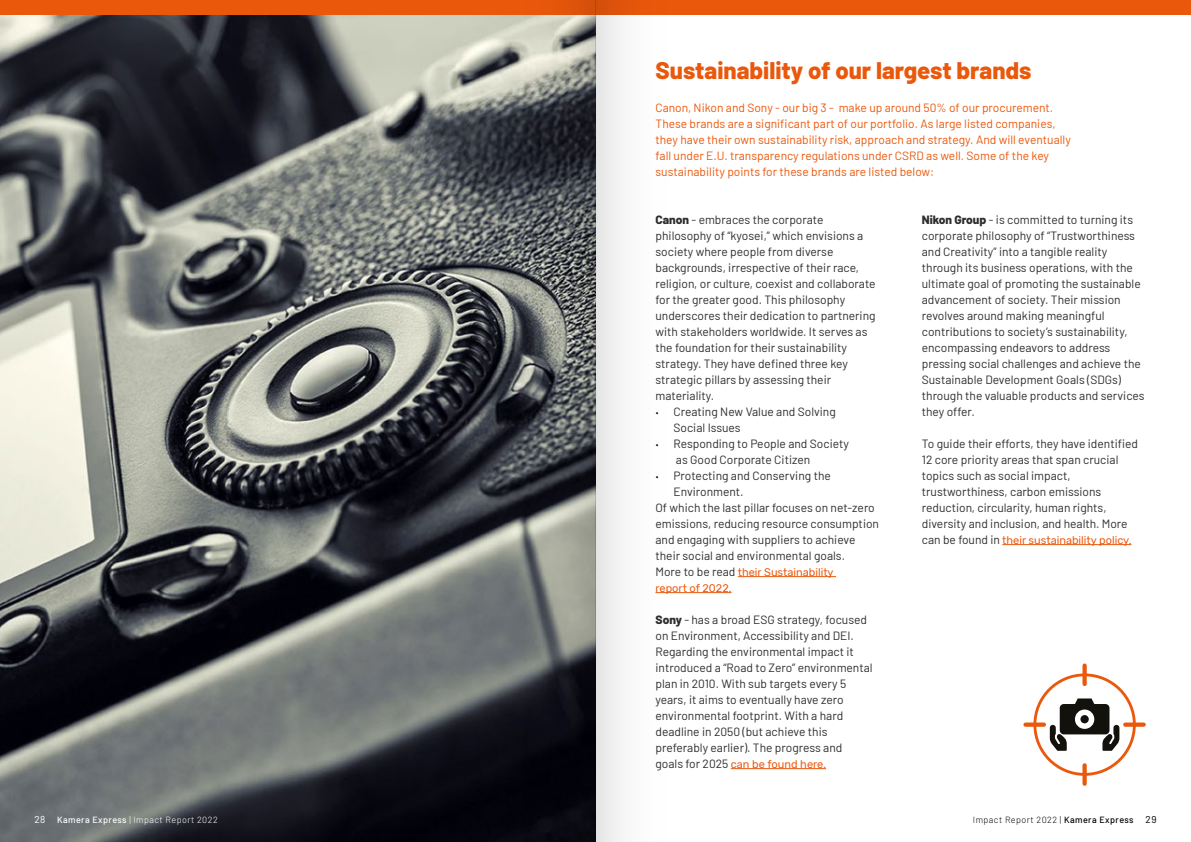
<style>
.page{position:relative;width:1191px;height:842px;background:#fff}
.page>*{position:absolute;margin:0;border:0;box-sizing:border-box;transform-origin:0 0}
.t1{font:800 24px "Barlow";color:#ea580c}
.t2{font:12px/16px "Barlow";color:#2e2d2c}
.t3{font:12px/16px "Barlow";color:#ea580c}
.t4{font:11px/16px "Rubik";color:#ea580c}
.t5{font:300 9px "Barlow";letter-spacing:.05em;color:#fff}
.t6{font:300 9px "Barlow";letter-spacing:.05em;color:#000}
.s1{font-weight:800}
.s2{font-family:"Rubik";font-size:9px;color:#000}
.s3{font-family:"Barlow";font-size:12px;color:#2e2d2c}
.s4{font-weight:400;font-size:10px}
.s5{font-weight:500}
</style>
<div class="page">
<img style="left:0;top:14px;width:446px;height:828px">
<hr style="left:738px;top:576px;width:98px;height:1px;background:#ea580c">
<hr style="left:731px;top:768px;width:95px;height:1px;background:#ea580c">
<hr style="left:1002px;top:544px;width:129px;height:1px;background:#ea580c">
<div style="left:1033px;top:673px;width:102px;height:103px;border:3px solid #ea580c;border-radius:50%"></div>
<svg style="left:1049px;top:698px;width:70px;height:53px"></svg>
<svg style="left:1082px;top:665px;width:4px;height:19px"></svg>
<div style="left:1125px;top:722px;width:18px;height:5px;background:#ea580c"></div>
<svg style="left:1082px;top:765px;width:4px;height:19px"></svg>
<div style="left:1025px;top:722px;width:19px;height:5px;background:#ea580c"></div>
<div style="left:0;top:0;width:1191px;height:14px;background:#ea580c"></div>
<svg style="left:446px;top:0;width:149px;height:842px;background:#575757"></svg>
<div style="left:595px;top:0;width:149px;height:842px;background:linear-gradient(to right,#f0eeed,#fff)"></div>
<h1 class="t1" style="left:655px;top:53px;width:377px">Sustainability of our largest brands</h1>
<p class="t3" style="left:655px;top:99px;width:417px">Canon, Nikon and Sony - our big 3 - make up around 50% of our procurement.<br>These brands are a significant part of our portfolio. As large listed companies, they have their own sustainability risk, approach and strategy. And will eventually fall under E.U. transparency regulations under CSRD as well. Some of the key sustainability points for these brands are listed below:</p>
<p class="t2" style="left:655px;top:211px;width:222px"><span class="s1">Canon</span> - embraces the corporate philosophy of “kyosei,” which envisions a society where people from diverse backgrounds, irrespective of their race, religion, or culture, coexist and collaborate for the greater good. This philosophy underscores their dedication to partnering with stakeholders worldwide. It serves as the foundation for their sustainability strategy. They have defined three key strategic pillars by assessing their materiality.</p>
<p class="t2" style="left:673px;top:403px;width:164px;text-indent:-18px"><span class="s2">•</span> Creating New Value and Solving<br>Social Issues</p>
<p class="t2" style="left:676px;top:435px;width:174px;text-indent:-20px"><span class="s2">•</span> Responding to People and Society as Good Corporate Citizen</p>
<p class="t2" style="left:655px;top:467px;width:177px"><span class="s2">•</span> Protecting and Conserving the</p>
<p class="t2" style="left:673px;top:483px;width:72px">Environment.</p>
<p class="t2" style="left:655px;top:499px;width:221px">Of which the last pillar focuses on net-zero</p>
<p class="t2" style="left:655px;top:515px;width:225px">emissions, reducing resource consumption</p>
<p class="t2" style="left:655px;top:531px;width:201px">and engaging with suppliers to achieve</p>
<p class="t2" style="left:655px;top:547px;width:191px">their social and environmental goals.</p>
<p class="t4" style="left:655px;top:564px;width:180px"><span class="s3">More to be read</span> their Sustainability report of 2022.</p>
<p class="t2" style="left:655px;top:611px;width:219px"><span class="s1">Sony</span> - has a broad ESG strategy, focused on Environment, Accessibility and DEI.<br>Regarding the environmental impact it introduced a “Road to Zero” environmental plan in 2010. With sub targets every 5 years, it aims to eventually have zero environmental footprint. With a hard deadline in 2050 (but achieve this preferably earlier). The progress and</p>
<p class="t4" style="left:655px;top:756px;width:172px"><span class="s3">goals for 2025</span> can be found here.</p>
<p class="t2" style="left:921px;top:211px;width:224px"><span class="s1">Nikon Group</span> - is committed to turning its corporate philosophy of “Trustworthiness and Creativity” into a tangible reality through its business operations, with the ultimate goal of promoting the sustainable advancement of society. Their mission revolves around making meaningful contributions to society’s sustainability, encompassing endeavors to address pressing social challenges and achieve the Sustainable Development Goals (SDGs) through the valuable products and services they offer.</p>
<p class="t2" style="left:921px;top:435px;width:218px">To guide their efforts, they have identified 12 core priority areas that span crucial topics such as social impact, trustworthiness, carbon emissions reduction, circularity, human rights, diversity and inclusion, and health. More</p>
<p class="t4" style="left:921px;top:532px;width:211px"><span class="s3">can be found in</span> their sustainability policy.</p>
<p class="t5" style="left:34px;top:813px;width:185px"><span class="s4">28</span> <span class="s5">Kamera Express</span> | Impact Report 2022</p>
<p class="t6" style="left:973px;top:813px;width:185px">Impact Report 2022 | <span class="s5">Kamera Express</span> <span class="s4">29</span></p>
</div>
